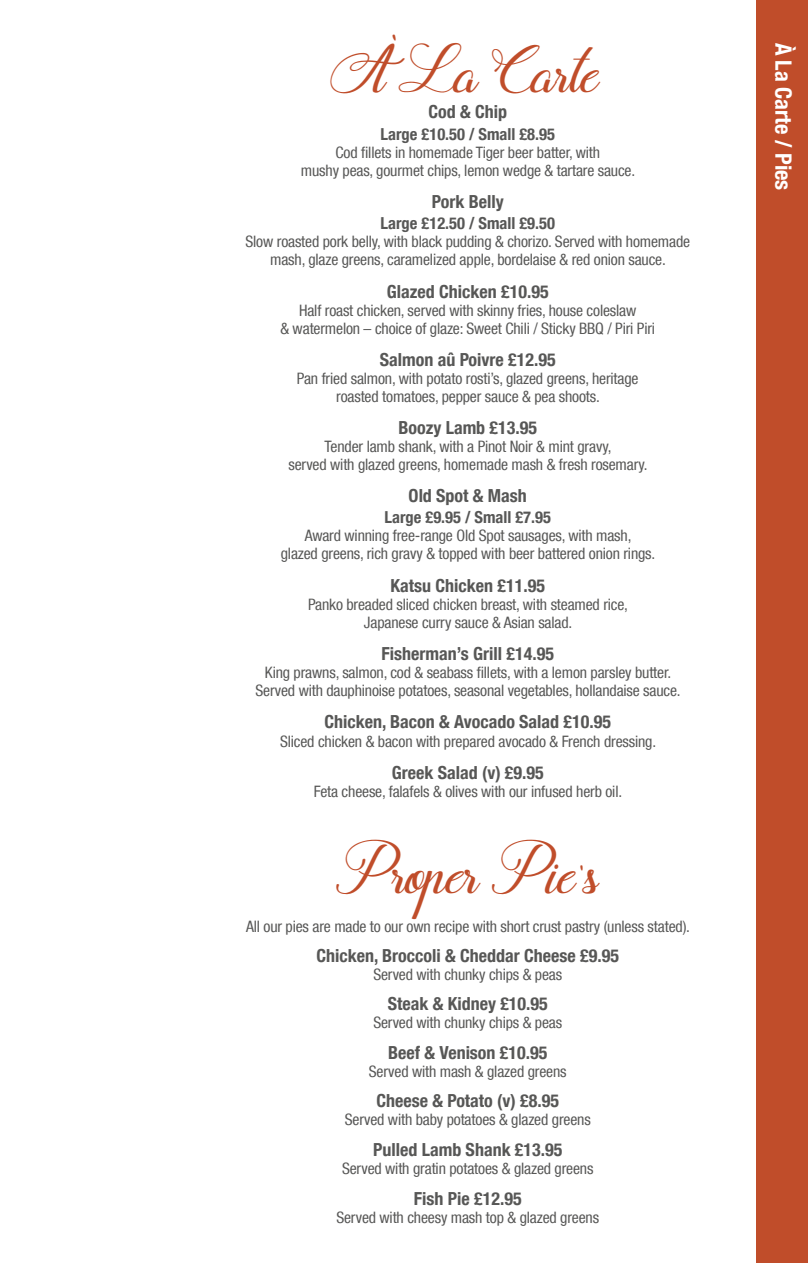
<style>
.page{position:relative;width:808px;height:1263px;background:#fff}
.page>*{position:absolute;margin:0;border:0;box-sizing:border-box;transform-origin:0 0}
.t1{font:43.5px "Flamingo OT Script";letter-spacing:-.01em;color:#c04d2a}
.t2{font:700 condensed 22.5px "Helvetica Neue LT Com";color:#fff}
.t3{font:700 condensed 18px "Helvetica Neue LT Com";color:#575756}
.t4{font:700 condensed 16.5px "Helvetica Neue LT Com";color:#575756}
.t5{font:condensed 15.75px/18px "Helvetica Neue LT Com";letter-spacing:-.01em;color:#575756;text-align:center}
</style>
<div class="page">
<div style="left:757px;top:0;width:51px;height:1263px;background:#c04d2a"></div>
<h1 class="t1" style="left:336px;top:51px;width:265px">À La Carte</h1>
<p class="t3" style="left:428px;top:101px;width:80px">Cod &amp; Chip</p>
<p class="t4" style="left:381px;top:124px;width:176px">Large £10.50 / Small £8.95</p>
<p class="t5" style="left:301px;top:143px;width:336px">Cod fillets in homemade Tiger beer batter, with<br>mushy peas, gourmet chips, lemon wedge &amp; tartare sauce.</p>
<p class="t3" style="left:432px;top:191px;width:73px">Pork Belly</p>
<p class="t4" style="left:381px;top:214px;width:176px">Large £12.50 / Small £9.50</p>
<p class="t5" style="left:245px;top:233px;width:446px">Slow roasted pork belly, with black pudding &amp; chorizo. Served with homemade mash, glaze greens, caramelized apple, bordelaise &amp; red onion sauce.</p>
<p class="t3" style="left:387px;top:280px;width:163px">Glazed Chicken £10.95</p>
<p class="t5" style="left:280px;top:301px;width:376px">Half roast chicken, served with skinny fries, house coleslaw<br>&amp; watermelon – choice of glaze: Sweet Chili / Sticky BBQ / Piri Piri</p>
<p class="t3" style="left:380px;top:348px;width:177px">Salmon aû Poivre £12.95</p>
<p class="t5" style="left:297px;top:369px;width:343px">Pan fried salmon, with potato rosti’s, glazed greens, heritage roasted tomatoes, pepper sauce &amp; pea shoots.</p>
<p class="t3" style="left:398px;top:417px;width:140px">Boozy Lamb £13.95</p>
<p class="t5" style="left:288px;top:437px;width:361px">Tender lamb shank, with a Pinot Noir &amp; mint gravy,<br>served with glazed greens, homemade mash &amp; fresh rosemary.</p>
<p class="t3" style="left:409px;top:485px;width:120px">Old Spot &amp; Mash</p>
<p class="t4" style="left:384px;top:508px;width:168px">Large £9.95 / Small £7.95</p>
<p class="t5" style="left:281px;top:527px;width:376px">Award winning free-range Old Spot sausages, with mash,<br>glazed greens, rich gravy &amp; topped with beer battered onion rings.</p>
<p class="t3" style="left:390px;top:574px;width:156px">Katsu Chicken £11.95</p>
<p class="t5" style="left:308px;top:595px;width:321px">Panko breaded sliced chicken breast, with steamed rice,<br>Japanese curry sauce &amp; Asian salad.</p>
<p class="t3" style="left:382px;top:642px;width:174px">Fisherman’s Grill £14.95</p>
<p class="t5" style="left:255px;top:663px;width:427px">King prawns, salmon, cod &amp; seabass fillets, with a lemon parsley butter.<br>Served with dauphinoise potatoes, seasonal vegetables, hollandaise sauce.</p>
<p class="t3" style="left:324px;top:711px;width:288px">Chicken, Bacon &amp; Avocado Salad £10.95</p>
<p class="t5" style="left:280px;top:732px;width:378px">Sliced chicken &amp; bacon with prepared avocado &amp; French dressing.</p>
<p class="t3" style="left:392px;top:761px;width:154px">Greek Salad (v) £9.95</p>
<p class="t5" style="left:314px;top:783px;width:310px">Feta cheese, falafels &amp; olives with our infused herb oil.</p>
<h1 class="t1" style="left:337px;top:853px;width:268px">Proper Pie’s</h1>
<p class="t5" style="left:246px;top:918px;width:445px">All our pies are made to our own recipe with short crust pastry (unless stated).</p>
<p class="t3" style="left:317px;top:944px;width:304px">Chicken, Broccoli &amp; Cheddar Cheese £9.95</p>
<p class="t5" style="left:373px;top:965px;width:190px">Served with chunky chips &amp; peas</p>
<p class="t3" style="left:388px;top:993px;width:162px">Steak &amp; Kidney £10.95</p>
<p class="t5" style="left:373px;top:1013px;width:190px">Served with chunky chips &amp; peas</p>
<p class="t3" style="left:388px;top:1041px;width:161px">Beef &amp; Venison £10.95</p>
<p class="t5" style="left:369px;top:1062px;width:199px">Served with mash &amp; glazed greens</p>
<p class="t3" style="left:376px;top:1090px;width:184px">Cheese &amp; Potato (v) £8.95</p>
<p class="t5" style="left:345px;top:1110px;width:247px">Served with baby potatoes &amp; glazed greens</p>
<p class="t3" style="left:373px;top:1139px;width:191px">Pulled Lamb Shank £13.95</p>
<p class="t5" style="left:342px;top:1159px;width:253px">Served with gratin potatoes &amp; glazed greens</p>
<p class="t3" style="left:414px;top:1187px;width:109px">Fish Pie £12.95</p>
<p class="t5" style="left:336px;top:1208px;width:264px">Served with cheesy mash top &amp; glazed greens</p>
<h2 class="t2" style="left:797px;top:43px;width:149px;rotate:90deg">À La Carte / Pies</h2>
</div>
